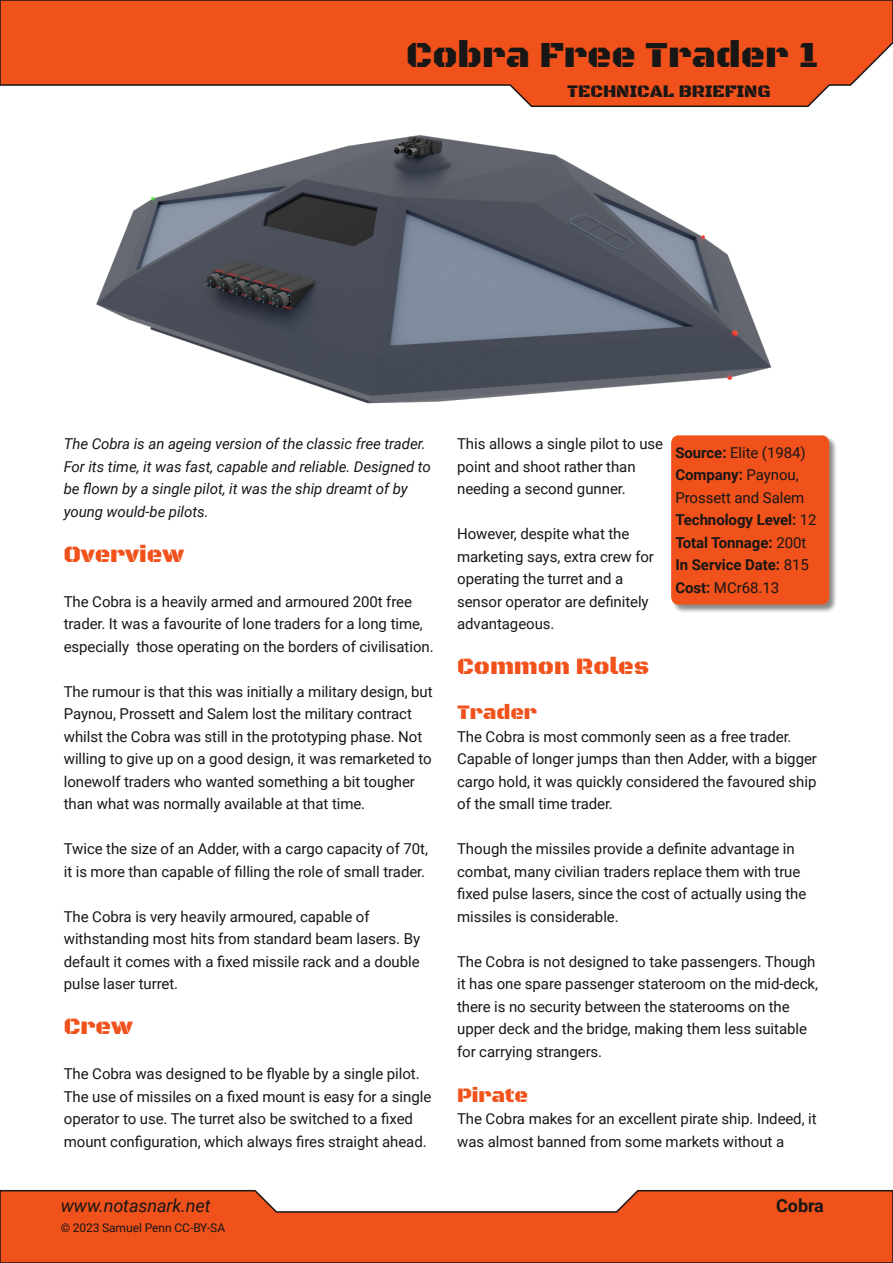
<style>
.page{position:relative;width:893px;height:1263px;background:#fff}
.page>*{position:absolute;margin:0;border:0;box-sizing:border-box;transform-origin:0 0}
.t1{font:37.5px "Black Ops One";color:#181715}
.t2{font:24px "Black Ops One";color:#f1511b}
.t3{font:21px "Black Ops One";letter-spacing:-.005em;color:#f1511b}
.t4{font:18px "Black Ops One";letter-spacing:-.005em;color:#181715}
.t5{font:italic 18px "Roboto";letter-spacing:-.005em;color:#181715}
.t6{font:700 18px "Roboto";letter-spacing:-.005em;color:#181715}
.t7{font:15px/22.5px "Roboto";letter-spacing:-.005em;color:#181715}
.t8{font:italic 15px/22.5px "Roboto";letter-spacing:-.005em;color:#181715}
.t9{font:700 15px/22.5px "Roboto";letter-spacing:-.005em;color:#181715}
.t10{font:12px "Roboto";letter-spacing:-.005em;color:#181715}
.s1{font-weight:400}
</style>
<div class="page">
<svg style="left:0;top:0;width:893px;height:108px;background:#ee693c"></svg>
<svg style="left:0;top:1189px;width:893px;height:74px;background:#eb6538"></svg>
<div style="left:671px;top:435px;width:167px;height:178px;background:#181715;opacity:.5"></div>
<div style="left:671px;top:435px;width:158px;height:170px;background:#f1511b;border-radius:7px"></div>
<img style="left:96px;top:135px;width:676px;height:269px">
<h1 class="t1" style="left:406px;top:33px;width:415px">Cobra Free Trader 1</h1>
<p class="t4" style="left:567px;top:81px;width:205px">TECHNICAL BRIEFING</p>
<p class="t8" style="left:64px;top:433px;width:369px">The Cobra is an ageing version of the classic free trader.<br>For its time, it was fast, capable and reliable. Designed to be flown by a single pilot, it was the ship dreamt of by young would-be pilots.</p>
<h2 class="t2" style="left:64px;top:540px;width:122px">Overview</h2>
<p class="t7" style="left:64px;top:590px;width:371px">The Cobra is a heavily armed and armoured 200t free trader. It was a favourite of lone traders for a long time, especially those operating on the borders of civilisation.</p>
<p class="t7" style="left:64px;top:680px;width:370px">The rumour is that this was initially a military design, but Paynou, Prossett and Salem lost the military contract whilst the Cobra was still in the prototyping phase. Not willing to give up on a good design, it was remarketed to lonewolf traders who wanted something a bit tougher than what was normally available at that time.</p>
<p class="t7" style="left:64px;top:838px;width:366px">Twice the size of an Adder, with a cargo capacity of 70t, it is more than capable of filling the role of small trader.</p>
<p class="t7" style="left:64px;top:905px;width:358px">The Cobra is very heavily armoured, capable of withstanding most hits from standard beam lasers. By default it comes with a fixed missile rack and a double pulse laser turret.</p>
<h2 class="t2" style="left:64px;top:1012px;width:70px">Crew</h2>
<p class="t7" style="left:64px;top:1063px;width:369px">The Cobra was designed to be flyable by a single pilot.<br>The use of missiles on a fixed mount is easy for a single operator to use. The turret also be switched to a fixed mount configuration, which always fires straight ahead.</p>
<p class="t7" style="left:457px;top:433px;width:208px">This allows a single pilot to use point and shoot rather than needing a second gunner.</p>
<p class="t7" style="left:457px;top:523px;width:198px">However, despite what the marketing says, extra crew for operating the turret and a sensor operator are definitely advantageous.</p>
<h2 class="t2" style="left:457px;top:652px;width:193px">Common Roles</h2>
<h3 class="t3" style="left:457px;top:700px;width:81px">Trader</h3>
<p class="t7" style="left:457px;top:725px;width:361px">The Cobra is most commonly seen as a free trader.<br>Capable of longer jumps than then Adder, with a bigger cargo hold, it was quickly considered the favoured ship of the small time trader.</p>
<p class="t7" style="left:457px;top:838px;width:351px">Though the missiles provide a definite advantage in combat, many civilian traders replace them with true fixed pulse lasers, since the cost of actually using the missiles is considerable.</p>
<p class="t7" style="left:457px;top:950px;width:362px">The Cobra is not designed to take passengers. Though it has one spare passenger stateroom on the mid-deck, there is no security between the staterooms on the upper deck and the bridge, making them less suitable for carrying strangers.</p>
<h3 class="t3" style="left:457px;top:1082px;width:72px">Pirate</h3>
<p class="t7" style="left:457px;top:1108px;width:361px">The Cobra makes for an excellent pirate ship. Indeed, it was almost banned from some markets without a</p>
<p class="t9" style="left:675px;top:441px;width:143px">Source: <span class="s1">Elite (1984)<br></span>Company: <span class="s1">Paynou,<br>Prossett and Salem<br></span>Technology Level: <span class="s1">12<br></span>Total Tonnage: <span class="s1">200t<br></span>In Service Date: <span class="s1">815<br></span>Cost: <span class="s1">MCr68.13</span></p>
<p class="t5" style="left:61px;top:1196px;width:151px">www.notasnark.net</p>
<p class="t6" style="left:776px;top:1196px;width:49px">Cobra</p>
<p class="t10" style="left:61px;top:1221px;width:166px">© 2023 Samuel Penn CC-BY-SA</p>
</div>
